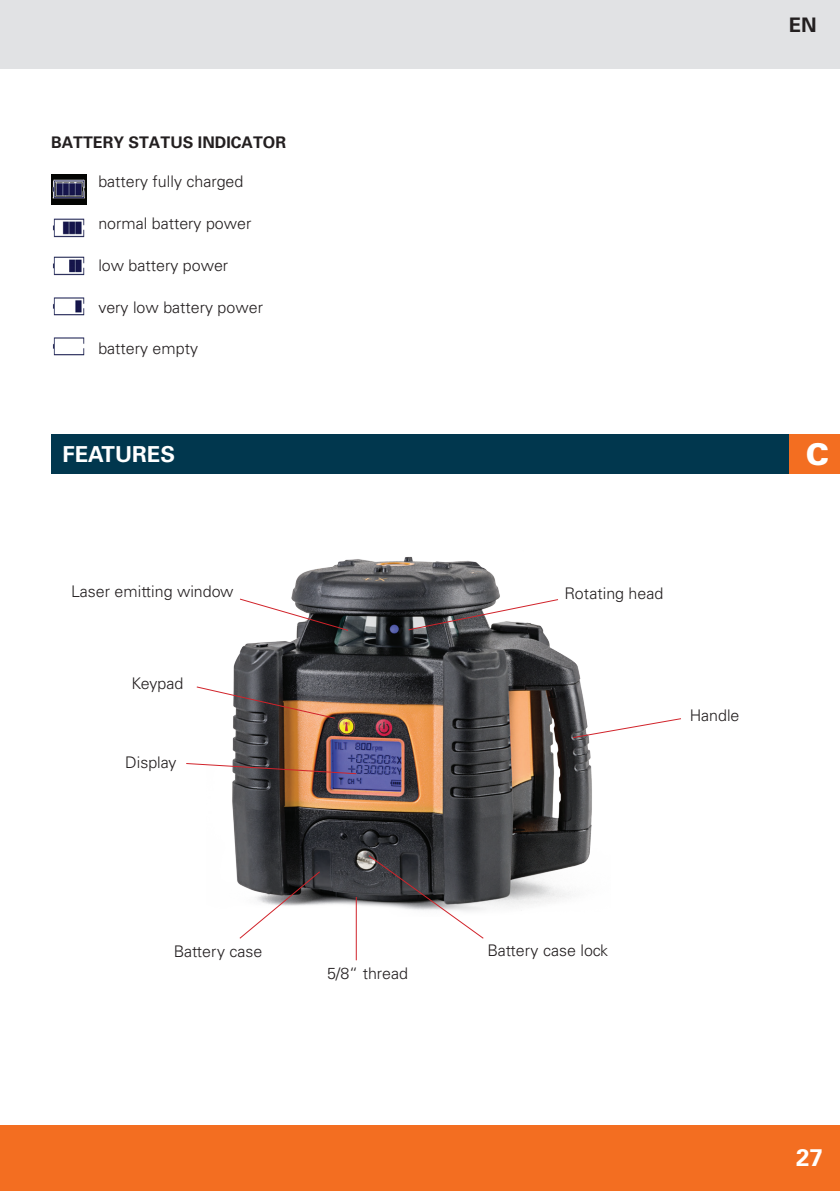
<style>
.page{position:relative;width:840px;height:1191px;background:#fff}
.page>*{position:absolute;margin:0;border:0;box-sizing:border-box;transform-origin:0 0}
.t1{font:900 30px "Univers LT Std";color:#fff}
.t2{font:700 24px "Univers LT Std";color:#fff}
.t3{font:700 22px "Univers LT Std";color:#fff}
.t4{font:700 20px "Univers LT Std";color:#231f20}
.t5{font:300 16px "Univers LT Std";color:#231f20}
.t6{font:700 16px "Univers LT Std";color:#231f20}
</style>
<div class="page">
<div style="left:0;top:1125px;width:839px;height:66px;background:#f36e21"></div>
<div style="left:0;top:0;width:839px;height:68px;background:#e1e2e4"></div>
<div style="left:788px;top:434px;width:51px;height:39px;background:#f36e21"></div>
<div style="left:51px;top:434px;width:737px;height:39px;background:#01374e"></div>
<img style="left:51px;top:174px;width:35px;height:31px">
<img style="left:53px;top:218px;width:32px;height:20px">
<img style="left:53px;top:256px;width:32px;height:20px">
<img style="left:53px;top:297px;width:32px;height:19px">
<img style="left:53px;top:337px;width:32px;height:19px">
<img style="left:232px;top:556px;width:360px;height:360px">
<svg style="left:571px;top:717px;width:110px;height:21px"></svg>
<svg style="left:407px;top:598px;width:152px;height:33px"></svg>
<svg style="left:239px;top:598px;width:110px;height:33px"></svg>
<svg style="left:196px;top:686px;width:140px;height:33px"></svg>
<svg style="left:186px;top:762px;width:171px;height:12px"></svg>
<svg style="left:238px;top:870px;width:83px;height:69px"></svg>
<svg style="left:367px;top:854px;width:117px;height:85px"></svg>
<hr style="left:355px;top:897px;width:1px;height:63px;background:#d1232a">
<p class="t6" style="left:51px;top:133px;width:236px">BATTERY STATUS INDICATOR</p>
<p class="t5" style="left:98px;top:172px;width:146px">battery fully charged</p>
<p class="t5" style="left:98px;top:213px;width:154px">normal battery power</p>
<p class="t5" style="left:98px;top:255px;width:131px">low battery power</p>
<p class="t5" style="left:98px;top:297px;width:166px">very low battery power</p>
<p class="t5" style="left:98px;top:339px;width:101px">battery empty</p>
<p class="t4" style="left:788px;top:13px;width:29px">EN</p>
<h3 class="t3" style="left:62px;top:441px;width:114px">FEATURES</h3>
<h1 class="t1" style="left:805px;top:435px;width:25px">C</h1>
<p class="t5" style="left:71px;top:582px;width:164px">Laser emitting window</p>
<p class="t5" style="left:131px;top:674px;width:53px">Keypad</p>
<p class="t5" style="left:125px;top:752px;width:53px">Display</p>
<p class="t5" style="left:174px;top:942px;width:90px">Battery case</p>
<p class="t5" style="left:327px;top:963px;width:82px">5/8“ thread</p>
<p class="t5" style="left:564px;top:583px;width:100px">Rotating head</p>
<p class="t5" style="left:689px;top:706px;width:51px">Handle</p>
<p class="t5" style="left:487px;top:940px;width:122px">Battery case lock</p>
<h2 class="t2" style="left:795px;top:1143px;width:28px">27</h2>
</div>
